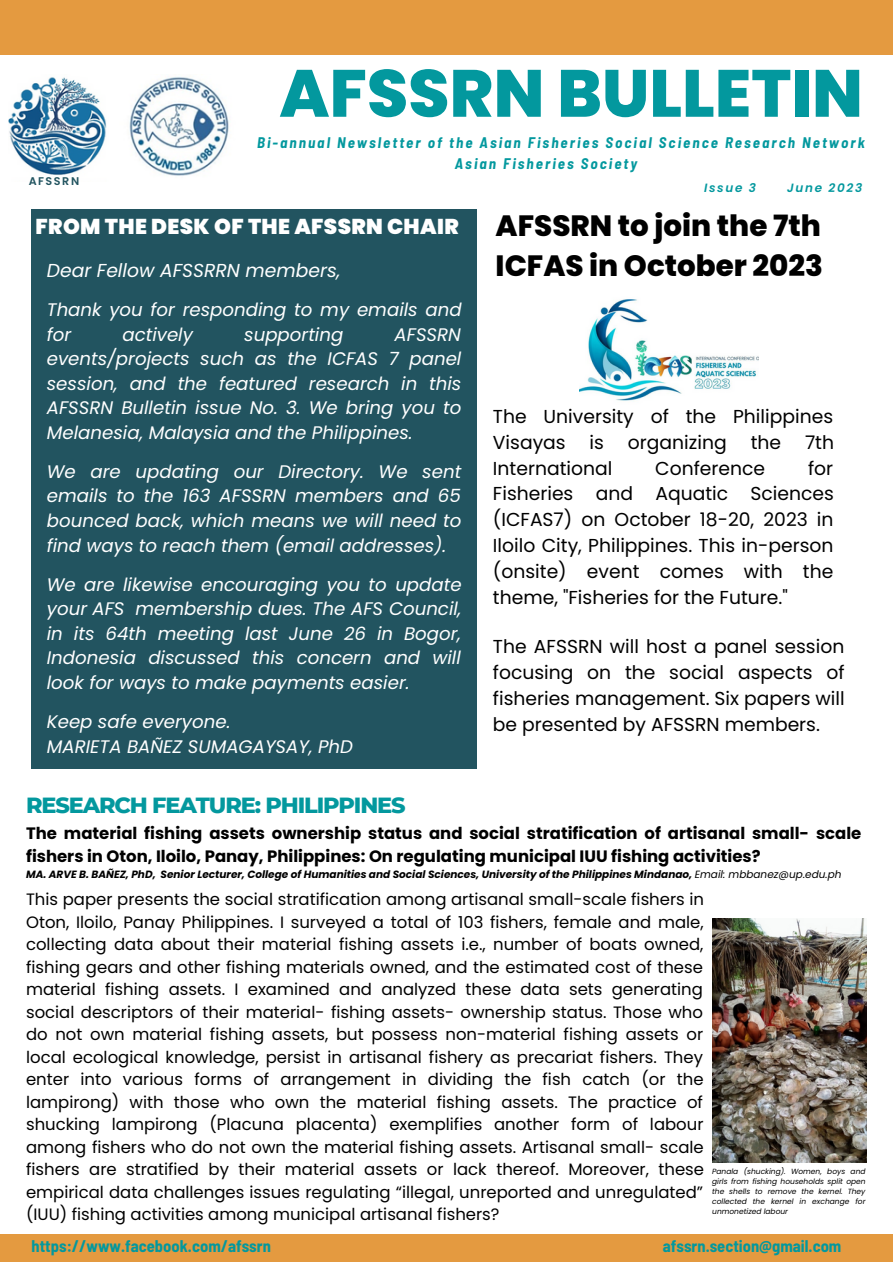
<style>
.page{position:relative;width:893px;height:1264px;background:#fff}
.page>*{position:absolute;margin:0;border:0;box-sizing:border-box;transform-origin:0 0}
.t1{font:800 66.6px "Poppins";color:#03989e}
.t2{font:800 29.25px/40.5px "Poppins";color:#000}
.t3{font:800 22.35px "Montserrat";letter-spacing:-.05em;color:#03989e}
.t4{font:900 21.45px "Poppins";letter-spacing:.015em;color:#fff}
.t5{font:18.75px/26px "Poppins";color:#000;text-align:justify}
.t6{font:italic 18.75px "Poppins";color:#fff}
.t7{font:italic 18.15px/24.6px "Poppins";color:#fff;text-align:justify}
.t8{font:16.5px/22.5px "Poppins";color:#000;text-align:justify}
.t9{font:700 16.5px/22.8px "Poppins";color:#000}
.t10{font:700 semi-condensed 16.5px "Barlow";color:#03989e}
.t11{font:italic 700 semi-condensed 15px "Barlow";letter-spacing:.14em;color:#03989e}
.t12{font:italic 600 12px "Poppins";letter-spacing:.14em;color:#03989e}
.t13{font:600 11.1px "Poppins";letter-spacing:.14em;color:#225460}
.t14{font:italic 700 10.5px "Poppins";color:#000}
.t15{font:italic 7.5px/10.1px "Poppins";color:#000;text-align:justify}
.s1{font-weight:400}
</style>
<div class="page">
<div style="left:31px;top:209px;width:446px;height:559px;background:#225460"></div>
<div style="left:0;top:0;width:892px;height:54px;background:#e49a40"></div>
<img style="left:9px;top:77px;width:98px;height:98px">
<img style="left:129px;top:77px;width:100px;height:99px">
<img style="left:579px;top:299px;width:179px;height:102px">
<div style="left:0;top:1234px;width:892px;height:27px;background:#e49a40"></div>
<img style="left:712px;top:918px;width:154px;height:244px">
<p class="t1" style="left:279px;top:47px;width:585px">AFSSRN BULLETIN</p>
<p class="t13" style="left:29px;top:173px;width:52px">AFSSRN</p>
<p class="t11" style="left:257px;top:133px;width:609px">Bi-annual Newsletter of the Asian Fisheries Social Science Research Network</p>
<p class="t11" style="left:455px;top:154px;width:184px">Asian Fisheries Society</p>
<p class="t12" style="left:704px;top:179px;width:54px">Issue 3</p>
<p class="t12" style="left:787px;top:179px;width:77px">June 2023</p>
<p class="t4" style="left:36px;top:211px;width:424px">FROM THE DESK OF THE AFSSRN CHAIR</p>
<p class="t2" style="left:495px;top:205px;width:329px">AFSSRN to join the 7th<br>ICFAS in October 2023</p>
<p class="t6" style="left:47px;top:257px;width:295px">Dear Fellow AFSSRRN members,</p>
<p class="t7" style="left:47px;top:297px;width:416px">Thank you for responding to my emails and for</p>
<p class="t7" style="left:122px;top:322px;width:72px">actively</p>
<p class="t7" style="left:244px;top:322px;width:101px">supporting</p>
<p class="t7" style="left:47px;top:322px;width:416px;text-indent:348px">AFSSRN events/projects such as the ICFAS 7 panel session, and the featured research in this AFSSRN Bulletin issue No. 3. We bring you to Melanesia, Malaysia and the Philippines.</p>
<p class="t7" style="left:47px;top:459px;width:416px">We are updating our Directory. We sent emails to the 163 AFSSRN members and 65 bounced back, which means we will need to find ways to reach them (email addresses).</p>
<p class="t7" style="left:47px;top:572px;width:416px">We are likewise encouraging you to update your AFS membership dues. The AFS Council, in its 64th meeting last June 26 in Bogor, Indonesia discussed this concern and will look for ways to make payments easier.</p>
<p class="t7" style="left:47px;top:709px;width:185px">Keep safe everyone.</p>
<p class="t7" style="left:47px;top:734px;width:308px">MARIETA BAÑEZ SUMAGAYSAY, PhD</p>
<p class="t5" style="left:493px;top:403px;width:341px">The University of the Philippines<br>Visayas</p>
<p class="t5" style="left:589px;top:429px;width:16px">is</p>
<p class="t5" style="left:628px;top:429px;width:100px">organizing</p>
<p class="t5" style="left:750px;top:429px;width:32px">the</p>
<p class="t5" style="left:805px;top:429px;width:31px">7th</p>
<p class="t5" style="left:493px;top:455px;width:121px">International</p>
<p class="t5" style="left:655px;top:455px;width:111px">Conference</p>
<p class="t5" style="left:493px;top:455px;width:342px;text-indent:315px">for Fisheries and Aquatic Sciences (ICFAS7) on October 18-20, 2023 in Iloilo City, Philippines. This in-person (onsite) event comes with the theme, "Fisheries for the Future."</p>
<p class="t5" style="left:493px;top:633px;width:353px">The AFSSRN will host a panel session focusing on the social aspects of fisheries management. Six papers will be presented by AFSSRN members.</p>
<p class="t3" style="left:26px;top:790px;width:381px">RESEARCH FEATURE: PHILIPPINES</p>
<p class="t9" style="left:26px;top:822px;width:836px">The material fishing assets ownership status and social stratification of artisanal small- scale fishers in Oton, Iloilo, Panay, Philippines: On regulating municipal IUU fishing activities?</p>
<p class="t14" style="left:26px;top:866px;width:817px">MA. ARVE B. BAÑEZ, PhD, Senior Lecturer, College of Humanities and Social Sciences, University of the Philippines Mindanao, <span class="s1">Email: mbbanez@up.edu.ph</span></p>
<p class="t8" style="left:26px;top:888px;width:679px">This paper presents the social stratification among artisanal small-scale fishers in Oton, Iloilo, Panay Philippines. I surveyed a total of 103 fishers, female and male, collecting data about their material fishing assets i.e., number of boats owned, fishing gears and other fishing materials owned, and the estimated cost of these material fishing assets. I examined and analyzed these data sets generating social descriptors of their material- fishing assets- ownership status. Those who do not own material fishing assets, but possess non-material fishing assets or local ecological knowledge, persist in artisanal fishery as precariat fishers. They enter into various forms of arrangement in dividing the fish catch (or the lampirong) with those who own the material fishing assets. The practice of shucking lampirong (Placuna placenta) exemplifies another form of labour among fishers who do not own the material fishing assets. Artisanal small- scale fishers are stratified by their material assets or lack thereof. Moreover, these empirical data challenges issues regulating “illegal, unreported and unregulated” (IUU) fishing activities among municipal artisanal fishers?</p>
<p class="t15" style="left:712px;top:1165px;width:155px">Panala (shucking). Women, boys and girls from fishing households split open the shells to remove the kernel. They collected the kernel in exchange for unmonetized labour</p>
<p class="t10" style="left:32px;top:1235px;width:241px">https://www.facebook.com/afssrn</p>
<p class="t10" style="left:662px;top:1235px;width:180px">afssrn.section@gmail.com</p>
</div>
